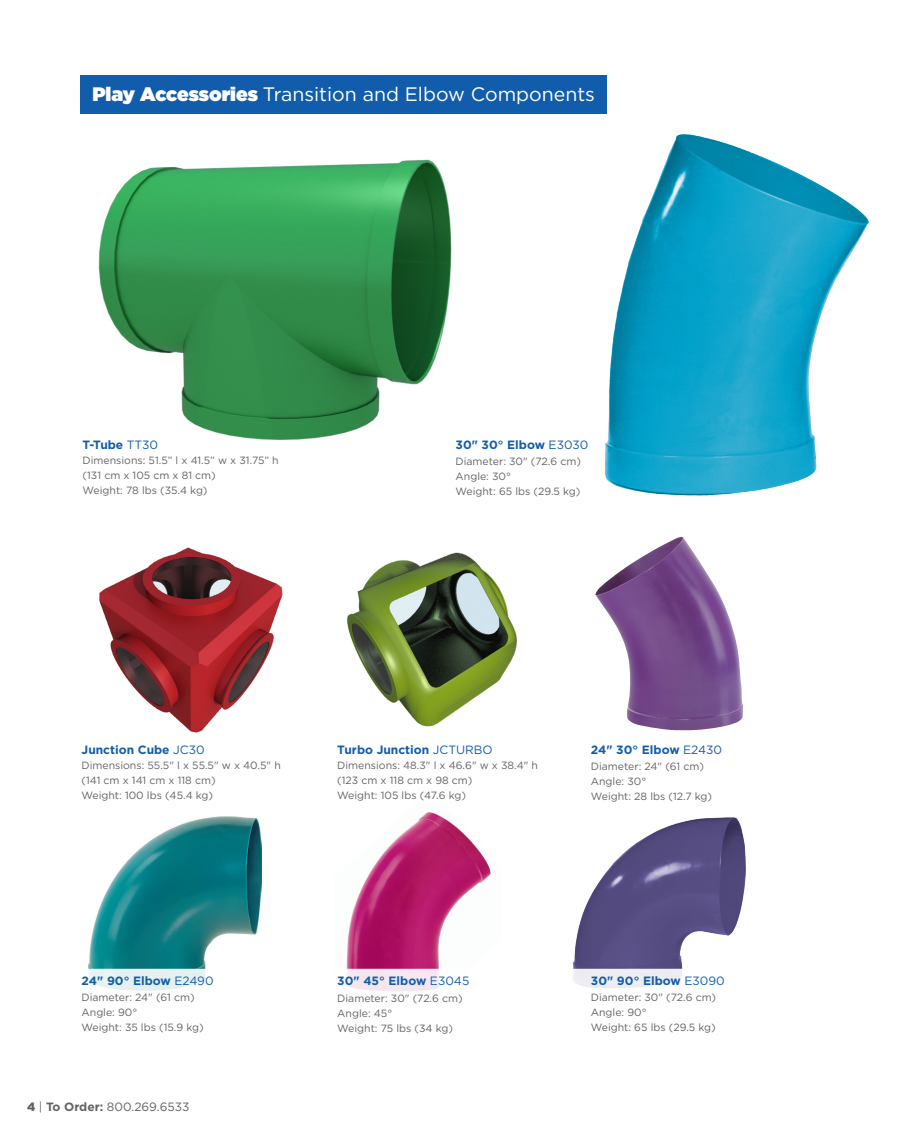
<style>
.page{position:relative;width:905px;height:1134px;background:#fff}
.page>*{position:absolute;margin:0;border:0;box-sizing:border-box;transform-origin:0 0}
.t1{font:19.5px "Gotham";color:#fff}
.Model{font:700 12px "Gotham";color:#125dab}
.t2{font:12px "Gotham";color:#636366}
.Model-2{font:10.5px/15px "Gotham";color:#636366}
.s1{font-weight:900}
.s2{font-weight:400}
.s3{font-weight:700}
</style>
<div class="page">
<img style="left:88px;top:817px;width:173px;height:152px">
<img style="left:346px;top:812px;width:145px;height:157px">
<img style="left:605px;top:134px;width:264px;height:362px">
<img style="left:98px;top:159px;width:354px;height:281px">
<div style="left:80px;top:75px;width:526px;height:39px;background:#125dab"></div>
<img style="left:347px;top:552px;width:170px;height:175px">
<img style="left:595px;top:537px;width:148px;height:193px">
<img style="left:99px;top:547px;width:184px;height:186px">
<img style="left:573px;top:817px;width:173px;height:152px">
<svg style="left:89px;top:969px;width:593px;height:22px"></svg>
<p class="t1" style="left:92px;top:81px;width:504px"><span class="s1">Play Accessories</span> Transition and Elbow Components</p>
<p class="Model" style="left:83px;top:437px;width:77px">T-Tube <span class="s2">TT30</span></p>
<p class="Model-2" style="left:83px;top:453px;width:198px">Dimensions: 51.5” l x 41.5” w x 31.75” h (131 cm x 105 cm x 81 cm)</p>
<p class="Model-2" style="left:83px;top:483px;width:126px">Weight: 78 lbs (35.4 kg)</p>
<p class="Model" style="left:455px;top:436px;width:134px">30" 30° Elbow <span class="s2">E3030</span></p>
<p class="Model-2" style="left:455px;top:454px;width:127px">Diameter: 30" (72.6 cm)<br>Angle: 30°</p>
<p class="Model-2" style="left:455px;top:484px;width:126px">Weight: 65 lbs (29.5 kg)</p>
<p class="Model" style="left:82px;top:742px;width:125px">Junction Cube <span class="s2">JC30</span></p>
<p class="Model-2" style="left:82px;top:758px;width:201px">Dimensions: 55.5" l x 55.5" w x 40.5" h</p>
<p class="Model-2" style="left:82px;top:773px;width:135px">(141 cm x 141 cm x 118 cm)</p>
<p class="Model-2" style="left:82px;top:788px;width:133px">Weight: 100 lbs (45.4 kg)</p>
<p class="Model" style="left:337px;top:742px;width:157px">Turbo Junction <span class="s2">JCTURBO</span></p>
<p class="Model-2" style="left:337px;top:758px;width:202px">Dimensions: 48.3" l x 46.6" w x 38.4" h (123 cm x 118 cm x 98 cm)</p>
<p class="Model-2" style="left:337px;top:788px;width:130px">Weight: 105 lbs (47.6 kg)</p>
<p class="Model" style="left:591px;top:742px;width:133px">24" 30° Elbow <span class="s2">E2430</span></p>
<p class="Model-2" style="left:591px;top:759px;width:115px">Diameter: 24" (61 cm)<br>Angle: 30°</p>
<p class="Model-2" style="left:591px;top:789px;width:123px">Weight: 28 lbs (12.7 kg)</p>
<p class="Model" style="left:82px;top:973px;width:134px">24" 90° Elbow <span class="s2">E2490</span></p>
<p class="Model-2" style="left:82px;top:990px;width:115px">Diameter: 24" (61 cm)<br>Angle: 90°</p>
<p class="Model-2" style="left:82px;top:1020px;width:123px">Weight: 35 lbs (15.9 kg)</p>
<p class="t2" style="left:27px;top:1099px;width:164px"><span class="s1">4</span> | <span class="s3">To Order:</span> 800.269.6533</p>
<p class="Model" style="left:337px;top:973px;width:133px">30" 45° Elbow <span class="s2">E3045</span></p>
<p class="Model-2" style="left:337px;top:990px;width:127px">Diameter: 30" (72.6 cm)<br>Angle: 45°</p>
<p class="Model-2" style="left:337px;top:1020px;width:117px">Weight: 75 lbs (34 kg)</p>
<p class="Model" style="left:591px;top:972px;width:135px">30" 90° Elbow <span class="s2">E3090</span></p>
<p class="Model-2" style="left:591px;top:990px;width:127px">Diameter: 30" (72.6 cm)<br>Angle: 90°</p>
<p class="Model-2" style="left:591px;top:1020px;width:126px">Weight: 65 lbs (29.5 kg)</p>
</div>
